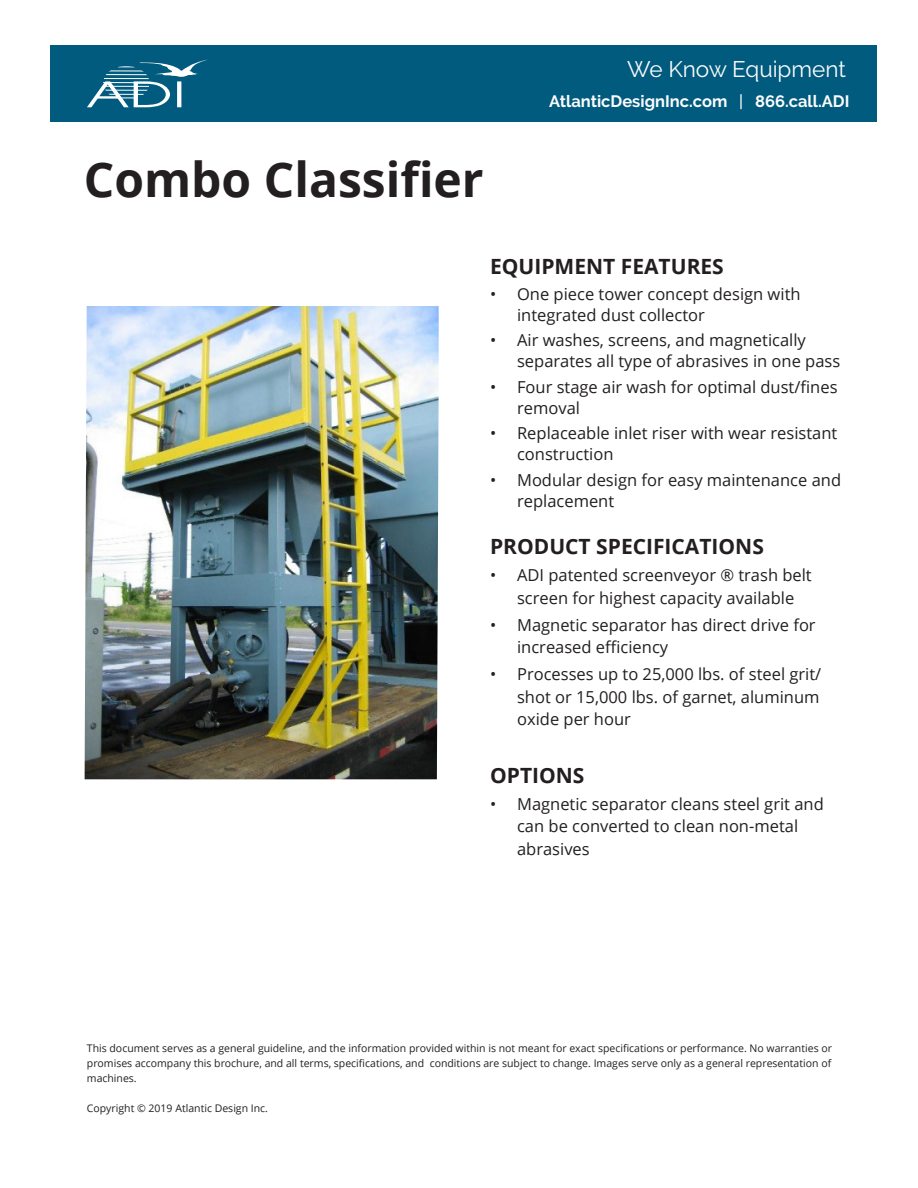
<style>
.page{position:relative;width:918px;height:1188px;background:#fff}
.page>*{position:absolute;margin:0;border:0;box-sizing:border-box;transform-origin:0 0}
.t1{font:700 48px "Open Sans";color:#231f20}
.t2{font:22.5px "Raleway";color:#fcfcfc}
.t3{font:700 21px "Open Sans";color:#231f20}
.t4{font:16.5px/22.5px "Open Sans";color:#231f20}
.t5{font:700 16.5px "Raleway";color:#fcfcfc}
.t6{font:10.5px/15px "Open Sans";color:#231f20;text-align:justify}
.s1{font-weight:500}
</style>
<div class="page">
<div style="left:50px;top:45px;width:827px;height:77px;background:#015b7e"></div>
<img style="left:85px;top:306px;width:354px;height:473px">
<svg style="left:87px;top:59px;width:120px;height:48px"></svg>
<p class="t1" style="left:84px;top:145px;width:401px">Combo Classifier</p>
<p class="t2" style="left:627px;top:56px;width:220px">We Know Equipment</p>
<p class="t5" style="left:549px;top:91px;width:302px">AtlanticDesignInc.com <span class="s1">|</span> 866.call.ADI</p>
<p class="t3" style="left:490px;top:252px;width:235px">EQUIPMENT FEATURES</p>
<p class="t4" style="left:517px;top:283px;width:285px;line-height:21px;text-indent:-27px">• One piece tower concept design with integrated dust collector</p>
<p class="t4" style="left:517px;top:330px;width:325px;line-height:21px;text-indent:-27px">• Air washes, screens, and magnetically separates all type of abrasives in one pass</p>
<p class="t4" style="left:517px;top:376px;width:322px;line-height:21px;text-indent:-27px">• Four stage air wash for optimal dust/fines removal</p>
<p class="t4" style="left:517px;top:423px;width:322px;line-height:21px;text-indent:-27px">• Replaceable inlet riser with wear resistant construction</p>
<p class="t4" style="left:517px;top:469px;width:326px;line-height:21px;text-indent:-27px">• Modular design for easy maintenance and replacement</p>
<p class="t3" style="left:490px;top:532px;width:275px">PRODUCT SPECIFICATIONS</p>
<p class="t4" style="left:490px;top:564px;width:323px;text-align:center">• ADI patented screenveyor ® trash belt screen for highest capacity available</p>
<p class="t4" style="left:517px;top:613px;width:300px;text-indent:-27px">• Magnetic separator has direct drive for increased efficiency</p>
<p class="t4" style="left:517px;top:663px;width:306px;text-align:justify;text-indent:-27px">• Processes up to 25,000 lbs. of steel grit/ shot or 15,000 lbs. of garnet, aluminum oxide per hour</p>
<p class="t3" style="left:490px;top:760px;width:96px">OPTIONS</p>
<p class="t4" style="left:517px;top:792px;width:308px;text-indent:-27px">• Magnetic separator cleans steel grit and can be converted to clean non-metal abrasives</p>
<p class="t6" style="left:87px;top:1040px;width:747px">This document serves as a general guideline, and the information provided within is not meant for exact specifications or performance. No warranties or promises accompany this brochure, and all terms, specifications, and conditions are subject to change. Images serve only as a general representation of machines.</p>
<p class="t6" style="left:87px;top:1100px;width:183px">Copyright © 2019 Atlantic Design Inc.</p>
</div>
